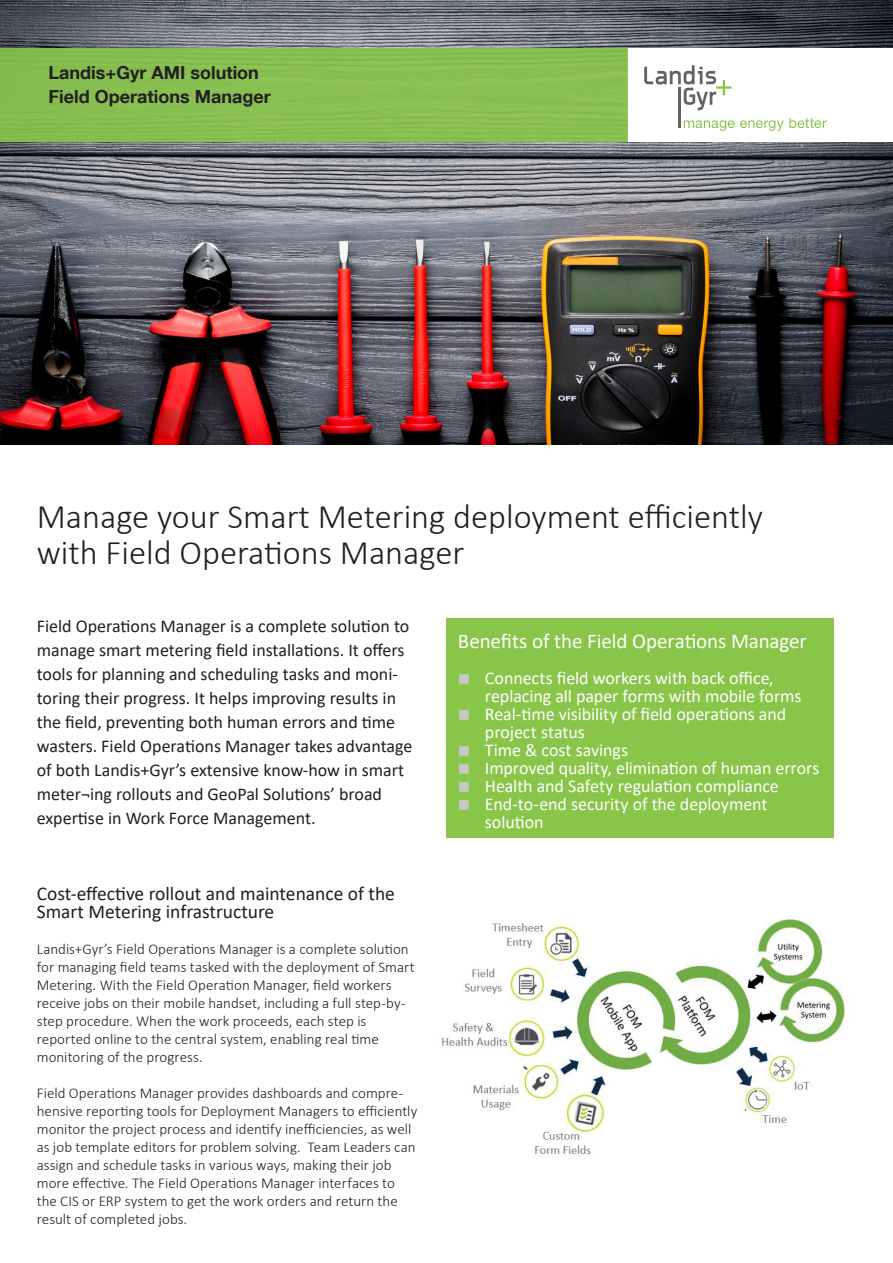
<style>
.page{position:relative;width:893px;height:1263px;background:#fff}
.page>*{position:absolute;margin:0;border:0;box-sizing:border-box;transform-origin:0 0}
.Zwischentitel{font:300 34.5px/36px "Calibri";color:#231f20}
.Text{font:21px "Calibri";letter-spacing:-.005em;color:#fff}
.Zwischentitel-2{font:19.5px/18px "Calibri";color:#231f20}
.Lead{font:18px/24px "Calibri";color:#231f20}
.t1{font:18px/18px "Calibri";letter-spacing:-.005em;color:#fff}
.Lead-2{font:700 18px "Helvetica Neue LT Com";color:#231f20}
.Text-2{font:300 15px/18px "Calibri";color:#231f20}
</style>
<div class="page">
<img style="left:0;top:0;width:893px;height:444px">
<div style="left:446px;top:618px;width:388px;height:220px;background:#88c549"></div>
<div style="left:628px;top:48px;width:265px;height:94px;background:#fff"></div>
<div style="left:0;top:48px;width:628px;height:94px;background:#88bf51"></div>
<svg style="left:684px;top:118px;width:143px;height:13px"></svg>
<svg style="left:644px;top:65px;width:87px;height:45px"></svg>
<hr style="left:678px;top:88px;width:3px;height:40px;background:#636366">
<img style="left:442px;top:918px;width:403px;height:237px">
<p class="Lead-2" style="left:49px;top:61px;width:212px">Landis+Gyr AMI solution</p>
<p class="Lead-2" style="left:49px;top:85px;width:224px">Field Operations Manager</p>
<p class="Zwischentitel" style="left:37px;top:498px;width:728px">Manage your Smart Metering deployment efficiently with Field Operations Manager</p>
<p class="Lead" style="left:37px;top:614px;width:377px">Field Operations Manager is a complete solution to manage smart metering field installations. It offers tools for planning and scheduling tasks and moni&shy;toring their progress. It helps improving results in the field, preventing both human errors and time wasters. Field Operations Manager takes advantage of both Landis+Gyr’s extensive know-how in smart meter¬ing rollouts and GeoPal Solutions’ broad expertise in Work Force Management.</p>
<p class="Zwischentitel-2" style="left:37px;top:884px;width:360px">Cost-effective rollout and maintenance of the<br>Smart Metering infrastructure</p>
<p class="Text-2" style="left:37px;top:940px;width:379px">Landis+Gyr’s Field Operations Manager is a complete solution for managing field teams tasked with the deployment of Smart Metering. With the Field Operation Manager, field workers receive jobs on their mobile handset, including a full step-by&shy;step procedure. When the work proceeds, each step is reported online to the central system, enabling real time monitoring of the progress.</p>
<p class="Text-2" style="left:37px;top:1084px;width:382px">Field Operations Manager provides dashboards and compre&shy;hensive reporting tools for Deployment Managers to efficiently monitor the project process and identify inefficiencies, as well as job template editors for problem solving. Team Leaders can assign and schedule tasks in various ways, making their job more effective. The Field Operations Manager interfaces to the CIS or ERP system to get the work orders and return the result of completed jobs.</p>
<p class="Text" style="left:458px;top:626px;width:350px">Benefits of the Field Operations Manager</p>
<p class="t1" style="left:485px;top:669px;width:318px">Connects field workers with back office, replacing all paper forms with mobile forms</p>
<p class="t1" style="left:485px;top:705px;width:303px">Real-time visibility of field operations and project status</p>
<p class="t1" style="left:485px;top:741px;width:145px">Time &amp; cost savings</p>
<p class="t1" style="left:485px;top:759px;width:336px">Improved quality, elimination of human errors</p>
<p class="t1" style="left:485px;top:777px;width:295px">Health and Safety regulation compliance</p>
<p class="t1" style="left:485px;top:795px;width:284px">End-to-end security of the deployment solution</p>
</div>
